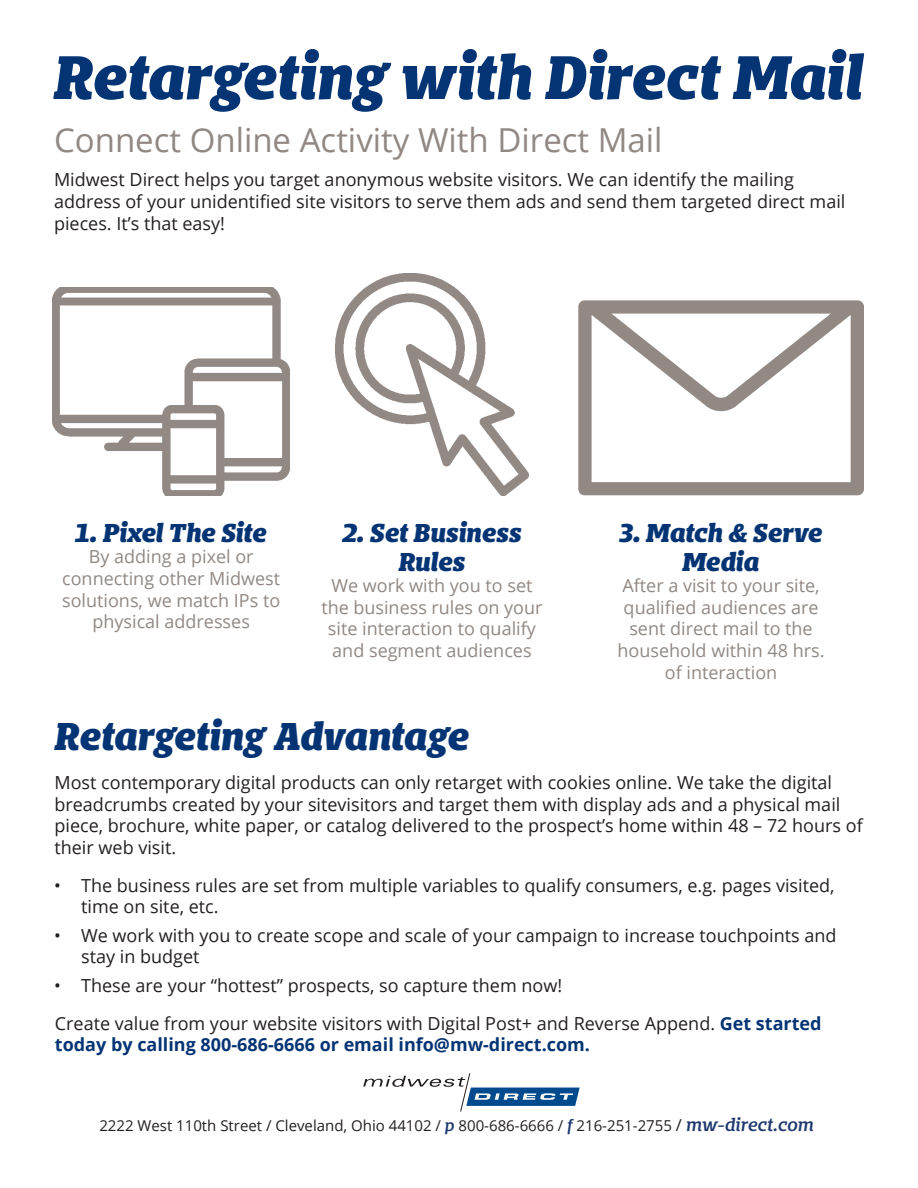
<style>
.page{position:relative;width:918px;height:1188px;background:#fff}
.page>*{position:absolute;margin:0;border:0;box-sizing:border-box;transform-origin:0 0}
.t1{font:italic 800 57px "Bommer Slab";letter-spacing:-.01em;color:#053474}
.t2{font:italic 800 36px "Bommer Slab";letter-spacing:-.01em;color:#053474}
.t3{font:33px "Open Sans";color:#918883}
.t4{font:italic 800 24px/28.8px "Bommer Slab";letter-spacing:-.005em;color:#053474;text-align:center}
.t5{font:18px/21.6px "Open Sans";color:#231f20}
.t6{font:18px/21.6px "Open Sans";color:#918883;text-align:center}
.t7{font:15px "Open Sans";color:#231f20}
.s1{font-weight:700;color:#053474}
.s2{font-family:"Bommer Slab";font-weight:600;font-style:italic;color:#1f396f}
.s3{font-size:16.5px}
.s4{font-family:"Bommer Slab";font-weight:600;font-style:italic;font-size:16.5px;color:#1f396f}
</style>
<div class="page">
<svg style="left:363px;top:1073px;width:217px;height:39px"></svg>
<img style="left:53px;top:287px;width:236px;height:208px">
<img style="left:335px;top:274px;width:194px;height:221px">
<img style="left:578px;top:301px;width:286px;height:194px">
<p class="t1" style="left:54px;top:34px;width:811px">Retargeting with Direct Mail</p>
<p class="t3" style="left:54px;top:118px;width:610px">Connect Online Activity With Direct Mail</p>
<p class="t5" style="left:54px;top:169px;width:793px">Midwest Direct helps you target anonymous website visitors. We can identify the mailing address of your unidentified site visitors to serve them ads and send them targeted direct mail pieces. It’s that easy!</p>
<p class="t4" style="left:76px;top:518px;width:193px">1. Pixel The Site</p>
<p class="t6" style="left:62px;top:546px;width:220px">By adding a pixel or connecting other Midwest solutions, we match IPs to physical addresses</p>
<p class="t4" style="left:342px;top:518px;width:181px">2. Set Business<br>Rules</p>
<p class="t6" style="left:321px;top:574px;width:223px">We work with you to set the business rules on your site interaction to qualify and segment audiences</p>
<p class="t2" style="left:55px;top:709px;width:416px">Retargeting Advantage</p>
<p class="t4" style="left:620px;top:518px;width:205px">3. Match &amp; Serve<br>Media</p>
<p class="t6" style="left:618px;top:574px;width:209px">After a visit to your site, qualified audiences are sent direct mail to the household within 48 hrs. of interaction</p>
<p class="t5" style="left:54px;top:771px;width:810px">Most contemporary digital products can only retarget with cookies online. We take the digital breadcrumbs created by your sitevisitors and target them with display ads and a physical mail piece, brochure, white paper, or catalog delivered to the prospect’s home within 48 – 72 hours of their web visit.</p>
<p class="t5" style="left:81px;top:874px;width:755px;text-indent:-27px">• The business rules are set from multiple variables to qualify consumers, e.g. pages visited, time on site, etc.</p>
<p class="t5" style="left:81px;top:924px;width:757px;text-indent:-27px">• We work with you to create scope and scale of your campaign to increase touchpoints and stay in budget</p>
<p class="t5" style="left:54px;top:974px;width:510px">• These are your “hottest” prospects, so capture them now!</p>
<p class="t5" style="left:55px;top:1012px;width:768px">Create value from your website visitors with Digital Post+ and Reverse Append. <span class="s1">Get started today by calling 800-686-6666 or email info@mw-direct.com.</span></p>
<p class="t7" style="left:99px;top:1115px;width:716px">2222 West 110th Street / Cleveland, Ohio 44102 / <span class="s2">p</span> 800-686-6666 / <span class="s2">f</span> 216-251-2755 <span class="s3">/</span> <span class="s4">mw-direct.com</span></p>
</div>
